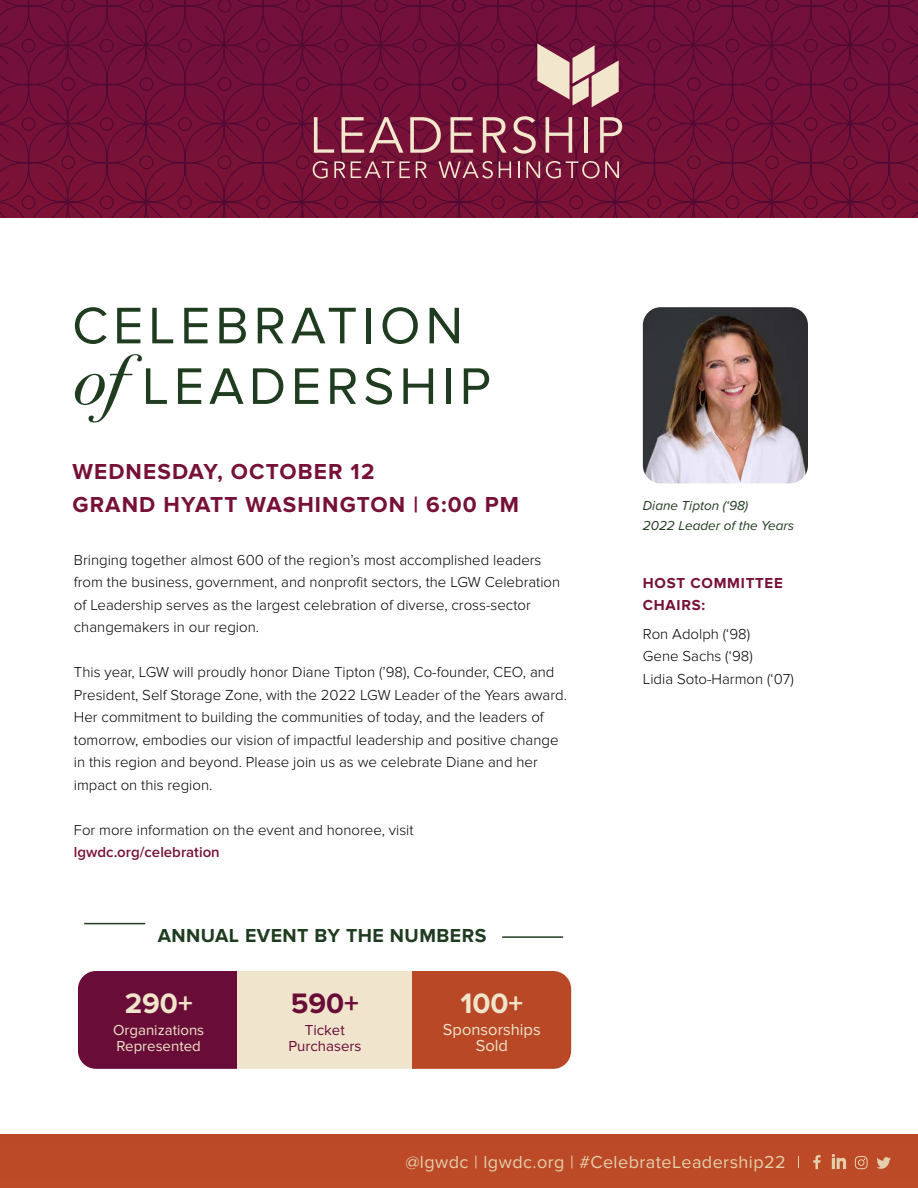
<style>
.page{position:relative;width:918px;height:1188px;background:#bd4a27}
.page>*{position:absolute;margin:0;border:0;box-sizing:border-box;transform-origin:0 0}
.t1{font:700 29.1px "Proxima Nova";color:#f0e4ca}
.t2{font:700 29.1px "Proxima Nova";color:#690d38}
.t3{font:700 22.5px/32.2px "Proxima Nova";letter-spacing:.05em;color:#771038}
.t4{font:700 19.5px "Proxima Nova";letter-spacing:.025em;color:#203c20}
.t5{font:18px "Proxima Nova";letter-spacing:.025em;color:#e3cfab}
.t6{font:16.5px/16.5px "Proxima Nova";color:#f0e4ca;text-align:center}
.t7{font:300 15px/22.5px "Proxima Nova";color:#000101}
.t8{font:15px/16.5px "Proxima Nova";color:#f0e4ca}
.t9{font:600 15px "Proxima Nova";color:#771239}
.t10{font:700 15px/22.5px "Proxima Nova";letter-spacing:.05em;color:#771038}
.t11{font:15px/16.5px "Proxima Nova";color:#690d38;text-align:center}
.t12{font:italic 13.5px/19.5px "Proxima Nova";color:#223b20}
</style>
<div class="page">
<svg style="left:0;top:0;width:918px;height:218px;background:#711038"></svg>
<div style="left:0;top:218px;width:918px;height:916px;background:#fff"></div>
<div style="left:237px;top:971px;width:175px;height:98px;background:#f0e4cc"></div>
<div style="left:78px;top:971px;width:159px;height:98px;background:#690d38"></div>
<div style="left:412px;top:971px;width:159px;height:98px;background:#b84826"></div>
<hr style="left:502px;top:936px;width:61px;height:2px;background:#223b20">
<svg style="left:75px;top:307px;width:32px;height:37px"></svg>
<svg style="left:117px;top:308px;width:23px;height:35px"></svg>
<svg style="left:152px;top:308px;width:21px;height:35px"></svg>
<svg style="left:184px;top:308px;width:24px;height:35px"></svg>
<svg style="left:219px;top:308px;width:27px;height:35px"></svg>
<svg style="left:258px;top:308px;width:26px;height:35px"></svg>
<svg style="left:291px;top:308px;width:65px;height:35px"></svg>
<div style="left:366px;top:308px;width:5px;height:35px;background:#203c20"></div>
<svg style="left:383px;top:307px;width:35px;height:37px"></svg>
<svg style="left:430px;top:308px;width:29px;height:35px"></svg>
<svg style="left:75px;top:354px;width:92px;height:69px"></svg>
<svg style="left:178px;top:368px;width:23px;height:36px"></svg>
<svg style="left:209px;top:368px;width:35px;height:36px"></svg>
<svg style="left:253px;top:368px;width:30px;height:36px"></svg>
<svg style="left:295px;top:368px;width:23px;height:36px"></svg>
<svg style="left:330px;top:368px;width:26px;height:36px"></svg>
<svg style="left:365px;top:368px;width:27px;height:37px"></svg>
<svg style="left:403px;top:368px;width:30px;height:36px"></svg>
<div style="left:446px;top:368px;width:5px;height:36px;background:#203c20"></div>
<svg style="left:464px;top:368px;width:25px;height:36px"></svg>
<img style="left:643px;top:307px;width:165px;height:176px">
<svg style="left:314px;top:117px;width:20px;height:36px"></svg>
<svg style="left:342px;top:117px;width:61px;height:36px;background:#964c61"></svg>
<svg style="left:410px;top:117px;width:31px;height:36px"></svg>
<svg style="left:451px;top:117px;width:22px;height:36px"></svg>
<svg style="left:483px;top:117px;width:24px;height:36px"></svg>
<svg style="left:513px;top:116px;width:23px;height:38px"></svg>
<svg style="left:546px;top:117px;width:26px;height:36px"></svg>
<hr style="left:584px;top:117px;width:4px;height:36px;background:#f2e6cc">
<svg style="left:600px;top:117px;width:22px;height:36px"></svg>
<svg style="left:313px;top:161px;width:15px;height:17px"></svg>
<svg style="left:334px;top:161px;width:76px;height:17px"></svg>
<svg style="left:416px;top:161px;width:11px;height:17px"></svg>
<svg style="left:439px;top:161px;width:54px;height:17px"></svg>
<svg style="left:499px;top:161px;width:12px;height:17px"></svg>
<svg style="left:518px;top:161px;width:2px;height:17px"></svg>
<svg style="left:526px;top:161px;width:14px;height:17px"></svg>
<svg style="left:546px;top:161px;width:73px;height:17px"></svg>
<svg style="left:537px;top:44px;width:82px;height:63px;background:#b8888b"></svg>
<hr style="left:84px;top:923px;width:61px;height:1px;background:#223b20">
<svg style="left:813px;top:1155px;width:8px;height:14px"></svg>
<svg style="left:832px;top:1154px;width:14px;height:15px"></svg>
<svg style="left:855px;top:1156px;width:13px;height:13px"></svg>
<svg style="left:876px;top:1157px;width:15px;height:12px"></svg>
<h2 class="t3" style="left:72px;top:456px;width:448px">WEDNESDAY, OCTOBER 12<br>GRAND HYATT WASHINGTON | 6:00 PM</h2>
<p class="t7" style="left:74px;top:548px;width:488px">Bringing together almost 600 of the region’s most accomplished leaders from the business, government, and nonprofit sectors, the LGW Celebration of Leadership serves as the largest celebration of diverse, cross-sector changemakers in our region.</p>
<p class="t7" style="left:74px;top:661px;width:495px">This year, LGW will proudly honor Diane Tipton (’98), Co-founder, CEO, and President, Self Storage Zone, with the 2022 LGW Leader of the Years award.<br>Her commitment to building the communities of today, and the leaders of tomorrow, embodies our vision of impactful leadership and positive change in this region and beyond. Please join us as we celebrate Diane and her impact on this region.</p>
<p class="t7" style="left:74px;top:818px;width:341px">For more information on the event and honoree, visit</p>
<p class="t9" style="left:74px;top:843px;width:147px">lgwdc.org/celebration</p>
<h3 class="t4" style="left:158px;top:925px;width:330px">ANNUAL EVENT BY THE NUMBERS</h3>
<h1 class="t1" style="left:125px;top:986px;width:70px">290+</h1>
<p class="t8" style="left:113px;top:1022px;width:93px">Organizations<br>Represented</p>
<h1 class="t2" style="left:291px;top:986px;width:70px">590+</h1>
<p class="t11" style="left:288px;top:1022px;width:74px">Ticket<br>Purchasers</p>
<h1 class="t1" style="left:460px;top:986px;width:64px">100+</h1>
<p class="t6" style="left:443px;top:1021px;width:99px">Sponsorships<br>Sold</p>
<p class="t12" style="left:643px;top:495px;width:153px">Diane Tipton (‘98)<br>2022 Leader of the Years</p>
<p class="t10" style="left:643px;top:572px;width:142px">HOST COMMITTEE<br>CHAIRS:</p>
<p class="t7" style="left:643px;top:623px;width:152px">Ron Adolph (‘98)<br>Gene Sachs (‘98)<br>Lidia Soto-Harmon (‘07)</p>
<p class="t5" style="left:405px;top:1152px;width:382px">@lgwdc | lgwdc.org | #CelebrateLeadership22</p>
</div>
